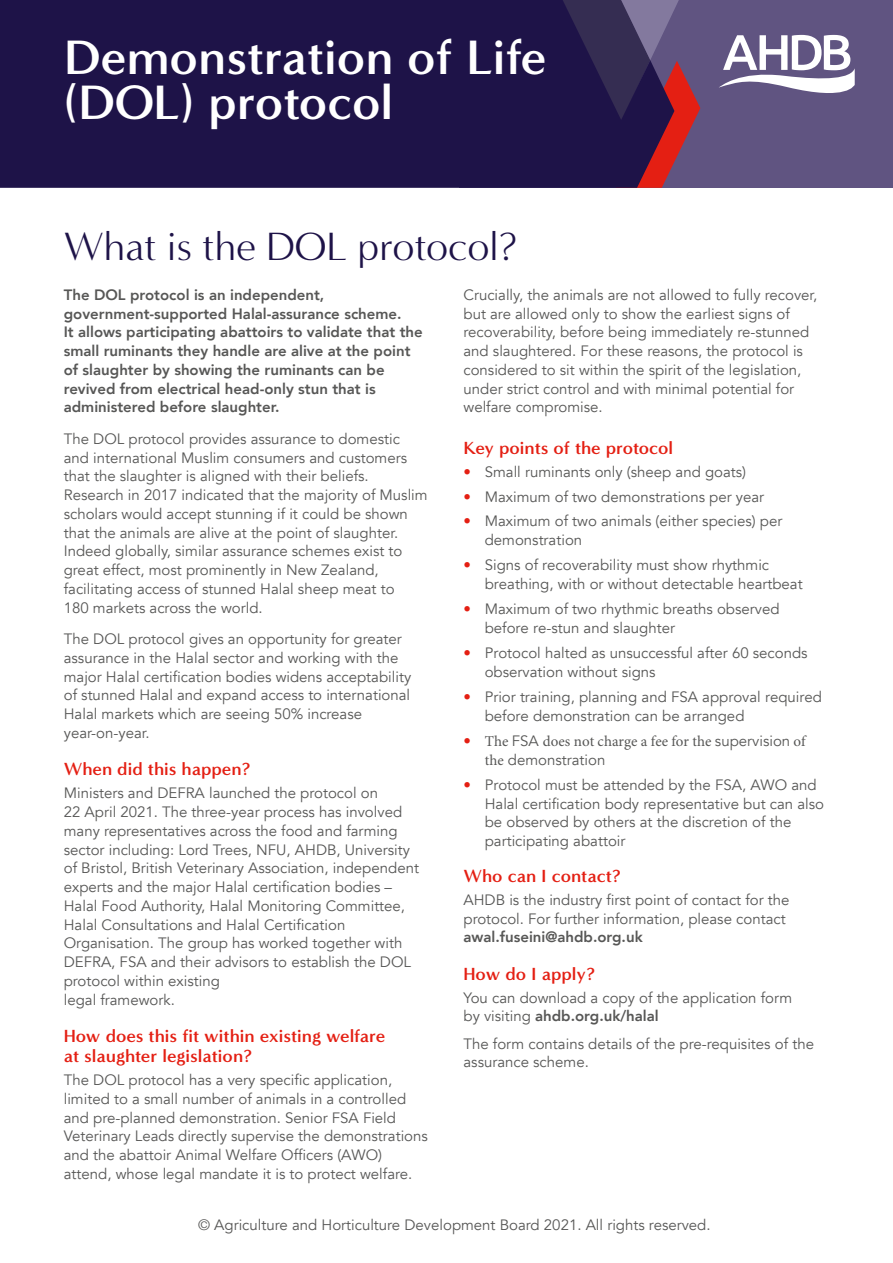
<style>
.page{position:relative;width:893px;height:1263px;background:#fff}
.page>*{position:absolute;margin:0;border:0;box-sizing:border-box;transform-origin:0 0}
.MAIN_HEADING__export{font:700 49.5px/45px "Minerva Modern";color:#fff}
.MAIN_HEADING__export-2{font:40.5px "Minerva Modern";color:#1e1348}
.CI__MAIN_HEADER{font:300 39px "Ubuntu";color:#fff}
.SUB_HEADING_1__expor{font:700 18px/20.2px "Minerva Modern";color:#e41f13}
.MAIN_BODY__export{font:15px/18.8px "Avenir";color:#575756}
.MAIN_BODY__export-2{font:800 15px/18.8px "Avenir";color:#575756}
.t1{font:15px/18.8px "Minion Pro";color:#575756}
.s1{color:#e41f13}
.s2{font-family:"Avenir";color:#e41f13}
.s3{font-family:"Avenir"}
.s4{font-weight:800}
</style>
<div class="page">
<div style="left:460px;top:0;width:433px;height:188px;background:#605481"></div>
<div style="left:0;top:0;width:515px;height:188px;background:#1e1348"></div>
<svg style="left:515px;top:0;width:340px;height:188px"></svg>
<p class="MAIN_HEADING__export" style="left:64px;top:35px;width:484px">Demonstration of Life (DOL) protocol</p>
<p class="CI__MAIN_HEADER" style="left:54px;top:45px;width:379px">CONSUMER INSIGHTS</p>
<p class="MAIN_HEADING__export-2" style="left:64px;top:223px;width:455px">What is the DOL protocol?</p>
<p class="MAIN_BODY__export-2" style="left:64px;top:285px;width:361px">The DOL protocol is an independent, government-supported Halal-assurance scheme.<br>It allows participating abattoirs to validate that the small ruminants they handle are alive at the point of slaughter by showing the ruminants can be revived from electrical head-only stun that is administered before slaughter.</p>
<p class="MAIN_BODY__export" style="left:64px;top:430px;width:365px">The DOL protocol provides assurance to domestic and international Muslim consumers and customers that the slaughter is aligned with their beliefs.<br>Research in 2017 indicated that the majority of Muslim scholars would accept stunning if it could be shown that the animals are alive at the point of slaughter.<br>Indeed globally, similar assurance schemes exist to great effect, most prominently in New Zealand, facilitating access of stunned Halal sheep meat to<br>180 markets across the world.</p>
<p class="MAIN_BODY__export" style="left:64px;top:630px;width:349px">The DOL protocol gives an opportunity for greater assurance in the Halal sector and working with the major Halal certification bodies widens acceptability of stunned Halal and expand access to international Halal markets which are seeing 50% increase year-on-year.</p>
<p class="SUB_HEADING_1__expor" style="left:64px;top:759px;width:188px">When did this happen?</p>
<p class="MAIN_BODY__export" style="left:64px;top:784px;width:357px">Ministers and DEFRA launched the protocol on<br>22 April 2021. The three-year process has involved many representatives across the food and farming sector including: Lord Trees, NFU, AHDB, University of Bristol, British Veterinary Association, independent experts and the major Halal certification bodies – Halal Food Authority, Halal Monitoring Committee, Halal Consultations and Halal Certification Organisation. The group has worked together with DEFRA, FSA and their advisors to establish the DOL protocol within existing<br>legal framework.</p>
<p class="SUB_HEADING_1__expor" style="left:64px;top:1025px;width:323px">How does this fit within existing welfare at slaughter legislation?</p>
<p class="MAIN_BODY__export" style="left:64px;top:1071px;width:366px">The DOL protocol has a very specific application, limited to a small number of animals in a controlled and pre-planned demonstration. Senior FSA Field Veterinary Leads directly supervise the demonstrations and the abattoir Animal Welfare Officers (AWO) attend, whose legal mandate it is to protect welfare.</p>
<p class="MAIN_BODY__export" style="left:463px;top:286px;width:355px">Crucially, the animals are not allowed to fully recover, but are allowed only to show the earliest signs of recoverability, before being immediately re-stunned and slaughtered. For these reasons, the protocol is considered to sit within the spirit of the legislation, under strict control and with minimal potential for welfare compromise.</p>
<p class="SUB_HEADING_1__expor" style="left:463px;top:438px;width:211px">Key points of the protocol</p>
<p class="MAIN_BODY__export" style="left:463px;top:463px;width:284px"><span class="s1">•</span> Small ruminants only (sheep and goats)</p>
<p class="MAIN_BODY__export" style="left:463px;top:488px;width:302px"><span class="s1">•</span> Maximum of two demonstrations per year</p>
<p class="MAIN_BODY__export" style="left:485px;top:512px;width:299px;text-indent:-21px"><span class="s1">•</span> Maximum of two animals (either species) per demonstration</p>
<p class="MAIN_BODY__export" style="left:485px;top:556px;width:319px;text-indent:-21px"><span class="s1">•</span> Signs of recoverability must show rhythmic breathing, with or without detectable heartbeat</p>
<p class="MAIN_BODY__export" style="left:485px;top:600px;width:296px;text-indent:-21px"><span class="s1">•</span> Maximum of two rhythmic breaths observed before re-stun and slaughter</p>
<p class="MAIN_BODY__export" style="left:485px;top:644px;width:324px;text-indent:-21px"><span class="s1">•</span> Protocol halted as unsuccessful after 60 seconds observation without signs</p>
<p class="MAIN_BODY__export" style="left:485px;top:688px;width:339px;text-indent:-21px"><span class="s1">•</span> Prior training, planning and FSA approval required before demonstration can be arranged</p>
<p class="t1" style="left:485px;top:732px;width:322px;text-indent:-21px"><span class="s2">•</span> The <span class="s3">FSA</span> does not charge a fee for the <span class="s3">supervision</span> of the <span class="s3">demonstration</span></p>
<p class="MAIN_BODY__export" style="left:485px;top:775px;width:341px;text-indent:-21px"><span class="s1">•</span> Protocol must be attended by the FSA, AWO and Halal certification body representative but can also be observed by others at the discretion of the participating abattoir</p>
<p class="SUB_HEADING_1__expor" style="left:463px;top:866px;width:159px">Who can I contact?</p>
<p class="MAIN_BODY__export" style="left:463px;top:891px;width:328px">AHDB is the industry first point of contact for the protocol. For further information, please contact <span class="s4">awal.fuseini@ahdb.org.uk</span></p>
<p class="SUB_HEADING_1__expor" style="left:463px;top:963px;width:133px">How do I apply?</p>
<p class="MAIN_BODY__export" style="left:463px;top:988px;width:330px">You can download a copy of the application form by visiting <span class="s4">ahdb.org.uk/halal</span></p>
<p class="MAIN_BODY__export" style="left:463px;top:1034px;width:352px">The form contains details of the pre-requisites of the assurance scheme.</p>
<p class="MAIN_BODY__export" style="left:198px;top:1216px;width:514px">© Agriculture and Horticulture Development Board 2021. All rights reserved.</p>
</div>
